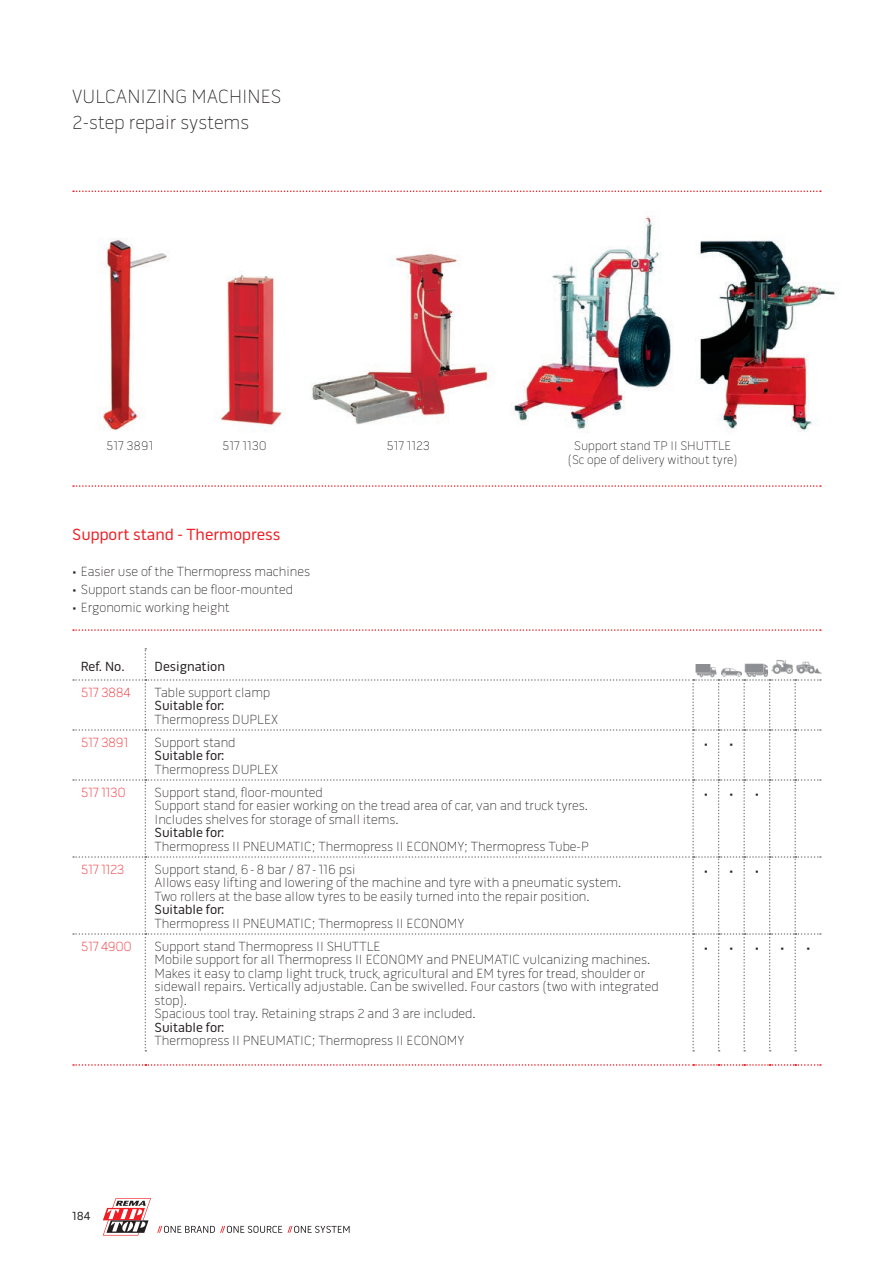
<style>
.page{position:relative;width:893px;height:1263px;background:#fff}
.page>*{position:absolute;margin:0;border:0;box-sizing:border-box;transform-origin:0 0}
.Head_A_Th_13_17_Left{font:100 19.5px "Pill Gothic 600 mg";color:#231f20}
.Head_B_Th_13_17_Left{font:100 19.5px "Pill Gothic 600 mg";color:#231f20}
.Head_thin_13_17_RED{font:16.5px "Pill Gothic 600 mg";color:#ee1d23}
.Table_Thin_9_9{font:100 13.5px/13.5px "Pill Gothic 600 mg";color:#231f20}
.Bullets_Reg_9_12_Lef{font:100 13.5px "Pill Gothic 600 mg";color:#231f20}
.Table_Thin_9_9-2{font:13.5px "Pill Gothic 600 mg";color:#231f20}
.Table_Code_Thin_9_9{font:100 13.5px "Pill Gothic 600 mg";letter-spacing:-.025em;color:#ee1d23}
.Table_Header_9_9{font:13.5px "Pill Gothic 600 mg";color:#231f20}
.Caption_Th_8_5_9_Cen{font:100 12.75px/13.5px "Pill Gothic 600 mg";color:#231f20;text-align:center}
.t1{font:12px "Pill Gothic 600 mg";color:#231f20}
</style>
<div class="page">
<svg style="left:103px;top:1198px;width:48px;height:37px"></svg>
<svg style="left:157px;top:1226px;width:193px;height:7px"></svg>
<svg style="left:73px;top:629px;width:748px;height:2px"></svg>
<svg style="left:73px;top:485px;width:748px;height:2px"></svg>
<svg style="left:73px;top:190px;width:748px;height:2px"></svg>
<svg style="left:73px;top:648px;width:748px;height:403px"></svg>
<svg style="left:73px;top:1064px;width:748px;height:2px"></svg>
<img style="left:695px;top:659px;width:22px;height:19px">
<img style="left:720px;top:662px;width:23px;height:16px">
<img style="left:745px;top:660px;width:24px;height:18px">
<img style="left:769px;top:655px;width:27px;height:22px">
<img style="left:795px;top:648px;width:26px;height:28px">
<img style="left:99px;top:238px;width:68px;height:193px">
<img style="left:219px;top:274px;width:64px;height:157px">
<img style="left:310px;top:253px;width:180px;height:172px">
<img style="left:699px;top:240px;width:140px;height:192px">
<img style="left:511px;top:216px;width:162px;height:217px">
<p class="Head_A_Th_13_17_Left" style="left:72px;top:85px;width:211px">VULCANIZING MACHINES</p>
<p class="Head_B_Th_13_17_Left" style="left:72px;top:111px;width:178px">2-step repair systems</p>
<p class="Caption_Th_8_5_9_Cen" style="left:106px;top:439px;width:49px">517 3891</p>
<p class="Caption_Th_8_5_9_Cen" style="left:222px;top:439px;width:46px">517 1130</p>
<p class="Caption_Th_8_5_9_Cen" style="left:386px;top:439px;width:45px">517 1123</p>
<p class="Head_thin_13_17_RED" style="left:72px;top:525px;width:210px">Support stand - Thermopress</p>
<p class="Bullets_Reg_9_12_Lef" style="left:72px;top:564px;width:239px">• Easier use of the Thermopress machines</p>
<p class="Bullets_Reg_9_12_Lef" style="left:72px;top:582px;width:222px">• Support stands can be floor-mounted</p>
<p class="Bullets_Reg_9_12_Lef" style="left:72px;top:600px;width:159px">• Ergonomic working height</p>
<p class="Table_Header_9_9" style="left:81px;top:659px;width:45px">Ref. No.</p>
<p class="Table_Header_9_9" style="left:155px;top:659px;width:72px">Designation</p>
<p class="Table_Code_Thin_9_9" style="left:81px;top:684px;width:52px">517 3884</p>
<p class="Table_Thin_9_9" style="left:155px;top:685px;width:117px">Table support clamp</p>
<p class="Table_Thin_9_9-2" style="left:155px;top:697px;width:72px">Suitable for:</p>
<p class="Table_Thin_9_9" style="left:155px;top:712px;width:125px">Thermopress DUPLEX</p>
<p class="Table_Code_Thin_9_9" style="left:81px;top:734px;width:49px">517 3891</p>
<p class="Table_Thin_9_9" style="left:155px;top:735px;width:82px">Support stand</p>
<p class="Table_Thin_9_9-2" style="left:155px;top:747px;width:72px">Suitable for:</p>
<p class="Table_Thin_9_9" style="left:155px;top:762px;width:125px">Thermopress DUPLEX</p>
<p class="Caption_Th_8_5_9_Cen" style="left:568px;top:439px;width:171px">Support stand TP II SHUTTLE (Sc ope of delivery without tyre)</p>
<p class="Caption_Th_8_5_9_Cen" style="left:704px;top:736px;width:6px">•</p>
<p class="Caption_Th_8_5_9_Cen" style="left:729px;top:736px;width:6px">•</p>
<p class="Table_Code_Thin_9_9" style="left:81px;top:784px;width:47px">517 1130</p>
<p class="Table_Thin_9_9" style="left:155px;top:785px;width:170px">Support stand, floor-mounted</p>
<p class="Table_Thin_9_9" style="left:155px;top:799px;width:435px">Support stand for easier working on the tread area of car, van and truck tyres.<br>Includes shelves for storage of small items.</p>
<p class="Table_Thin_9_9-2" style="left:155px;top:824px;width:72px">Suitable for:</p>
<p class="Table_Thin_9_9" style="left:155px;top:839px;width:436px">Thermopress II PNEUMATIC; Thermopress II ECONOMY; Thermopress Tube-P</p>
<p class="Table_Code_Thin_9_9" style="left:81px;top:861px;width:45px">517 1123</p>
<p class="Table_Thin_9_9" style="left:155px;top:862px;width:202px">Support stand, 6-8 bar / 87 -116 psi</p>
<p class="Table_Thin_9_9" style="left:155px;top:876px;width:468px">Allows easy lifting and lowering of the machine and tyre with a pneumatic system.<br>Two rollers at the base allow tyres to be easily turned into the repair position.</p>
<p class="Table_Thin_9_9-2" style="left:155px;top:901px;width:72px">Suitable for:</p>
<p class="Table_Thin_9_9" style="left:155px;top:916px;width:312px">Thermopress II PNEUMATIC; Thermopress II ECONOMY</p>
<p class="Table_Code_Thin_9_9" style="left:81px;top:938px;width:53px">517 4900</p>
<p class="Table_Thin_9_9" style="left:155px;top:939px;width:227px">Support stand Thermopress II SHUTTLE</p>
<p class="Table_Thin_9_9" style="left:155px;top:953px;width:505px">Mobile support for all Thermopress II ECONOMY and PNEUMATIC vulcanizing machines.<br>Makes it easy to clamp light truck, truck, agricultural and EM tyres for tread, shoulder or sidewall repairs. Vertically adjustable. Can be swivelled. Four castors (two with integrated stop).<br>Spacious tool tray. Retaining straps 2 and 3 are included.</p>
<p class="Table_Thin_9_9-2" style="left:155px;top:1019px;width:72px">Suitable for:</p>
<p class="Table_Thin_9_9" style="left:155px;top:1034px;width:312px">Thermopress II PNEUMATIC; Thermopress II ECONOMY</p>
<p class="Caption_Th_8_5_9_Cen" style="left:704px;top:786px;width:6px">•</p>
<p class="Caption_Th_8_5_9_Cen" style="left:729px;top:786px;width:6px">•</p>
<p class="Caption_Th_8_5_9_Cen" style="left:755px;top:786px;width:6px">•</p>
<p class="Caption_Th_8_5_9_Cen" style="left:704px;top:863px;width:6px">•</p>
<p class="Caption_Th_8_5_9_Cen" style="left:729px;top:863px;width:6px">•</p>
<p class="Caption_Th_8_5_9_Cen" style="left:755px;top:863px;width:6px">•</p>
<p class="Caption_Th_8_5_9_Cen" style="left:704px;top:940px;width:6px">•</p>
<p class="Caption_Th_8_5_9_Cen" style="left:729px;top:940px;width:6px">•</p>
<p class="Caption_Th_8_5_9_Cen" style="left:755px;top:940px;width:6px">•</p>
<p class="Caption_Th_8_5_9_Cen" style="left:780px;top:940px;width:6px">•</p>
<p class="Caption_Th_8_5_9_Cen" style="left:806px;top:940px;width:6px">•</p>
<p class="t1" style="left:72px;top:1209px;width:20px">184</p>
</div>
